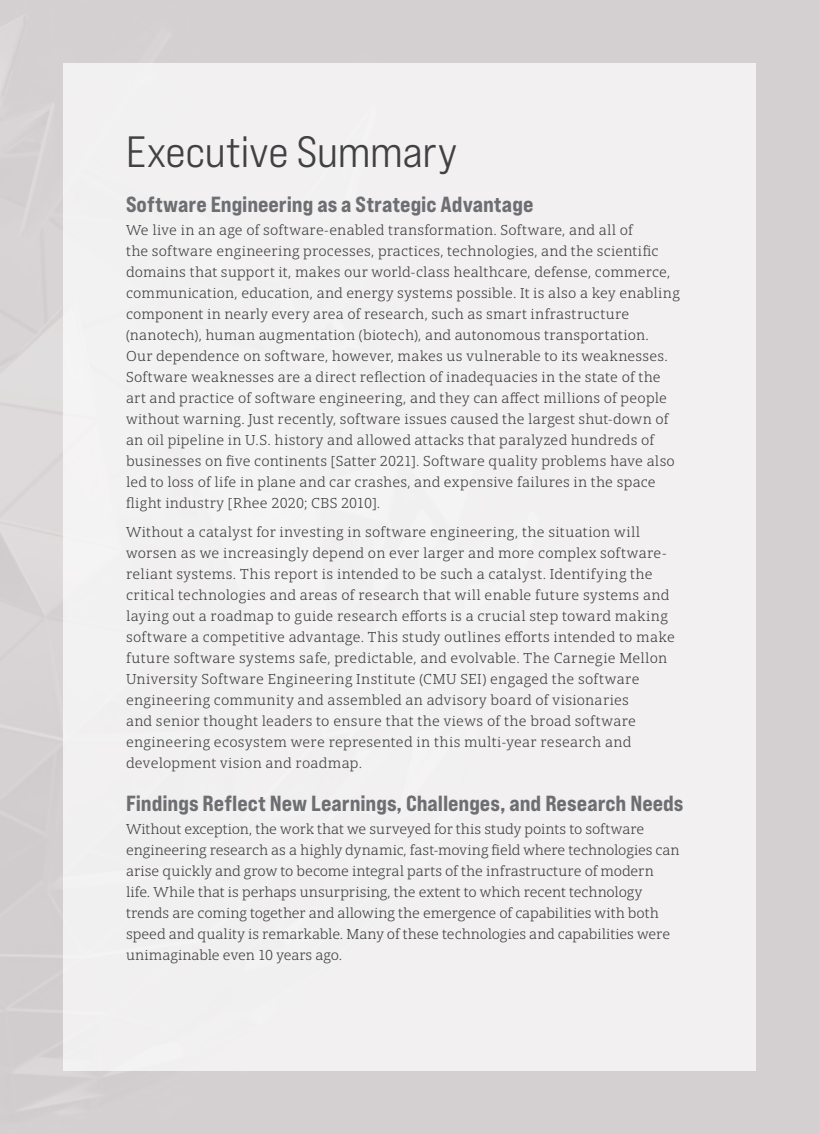
<style>
.page{position:relative;width:819px;height:1134px;background:#d4d0d1}
.page>*{position:absolute;margin:0;border:0;box-sizing:border-box;transform-origin:0 0}
.AFSE_Page_Head{font:43.75px "Bebas Neue Pro Exp Md";letter-spacing:-.005em;color:#414042}
.AFSE_H1_Sans_Number{font:21.88px "Bebas Neue Pro Exp Eb";color:#6d6e71}
.AFSE_Body_Text{font:14px/21px "Open Serif";letter-spacing:.015em;color:#414042}
</style>
<div class="page">
<div style="left:63px;top:63px;width:693px;height:1008px;background:#f2f0f1"></div>
<p class="AFSE_Page_Head" style="left:126px;top:125px;width:333px">Executive Summary</p>
<p class="AFSE_H1_Sans_Number" style="left:126px;top:190px;width:409px">Software Engineering as a Strategic Advantage</p>
<p class="AFSE_Body_Text" style="left:126px;top:219px;width:555px">We live in an age of software-enabled transformation. Software, and all of<br>the software engineering processes, practices, technologies, and the scientific domains that support it, makes our world-class healthcare, defense, commerce, communication, education, and energy systems possible. It is also a key enabling component in nearly every area of research, such as smart infrastructure (nanotech), human augmentation (biotech), and autonomous transportation.<br>Our dependence on software, however, makes us vulnerable to its weaknesses.<br>Software weaknesses are a direct reflection of inadequacies in the state of the art and practice of software engineering, and they can affect millions of people without warning. Just recently, software issues caused the largest shut-down of an oil pipeline in U.S. history and allowed attacks that paralyzed hundreds of businesses on five continents [Satter 2021]. Software quality problems have also led to loss of life in plane and car crashes, and expensive failures in the space flight industry [Rhee 2020; CBS 2010].</p>
<p class="AFSE_Body_Text" style="left:126px;top:521px;width:551px">Without a catalyst for investing in software engineering, the situation will worsen as we increasingly depend on ever larger and more complex software&shy;reliant systems. This report is intended to be such a catalyst. Identifying the critical technologies and areas of research that will enable future systems and laying out a roadmap to guide research efforts is a crucial step toward making software a competitive advantage. This study outlines efforts intended to make future software systems safe, predictable, and evolvable. The Carnegie Mellon University Software Engineering Institute (CMU SEI) engaged the software engineering community and assembled an advisory board of visionaries<br>and senior thought leaders to ensure that the views of the broad software engineering ecosystem were represented in this multi-year research and development vision and roadmap.</p>
<p class="AFSE_H1_Sans_Number" style="left:126px;top:790px;width:559px">Findings Reflect New Learnings, Challenges, and Research Needs</p>
<p class="AFSE_Body_Text" style="left:126px;top:818px;width:555px">Without exception, the work that we surveyed for this study points to software engineering research as a highly dynamic, fast-moving field where technologies can arise quickly and grow to become integral parts of the infrastructure of modern life. While that is perhaps unsurprising, the extent to which recent technology trends are coming together and allowing the emergence of capabilities with both speed and quality is remarkable. Many of these technologies and capabilities were unimaginable even 10 years ago.</p>
</div>
